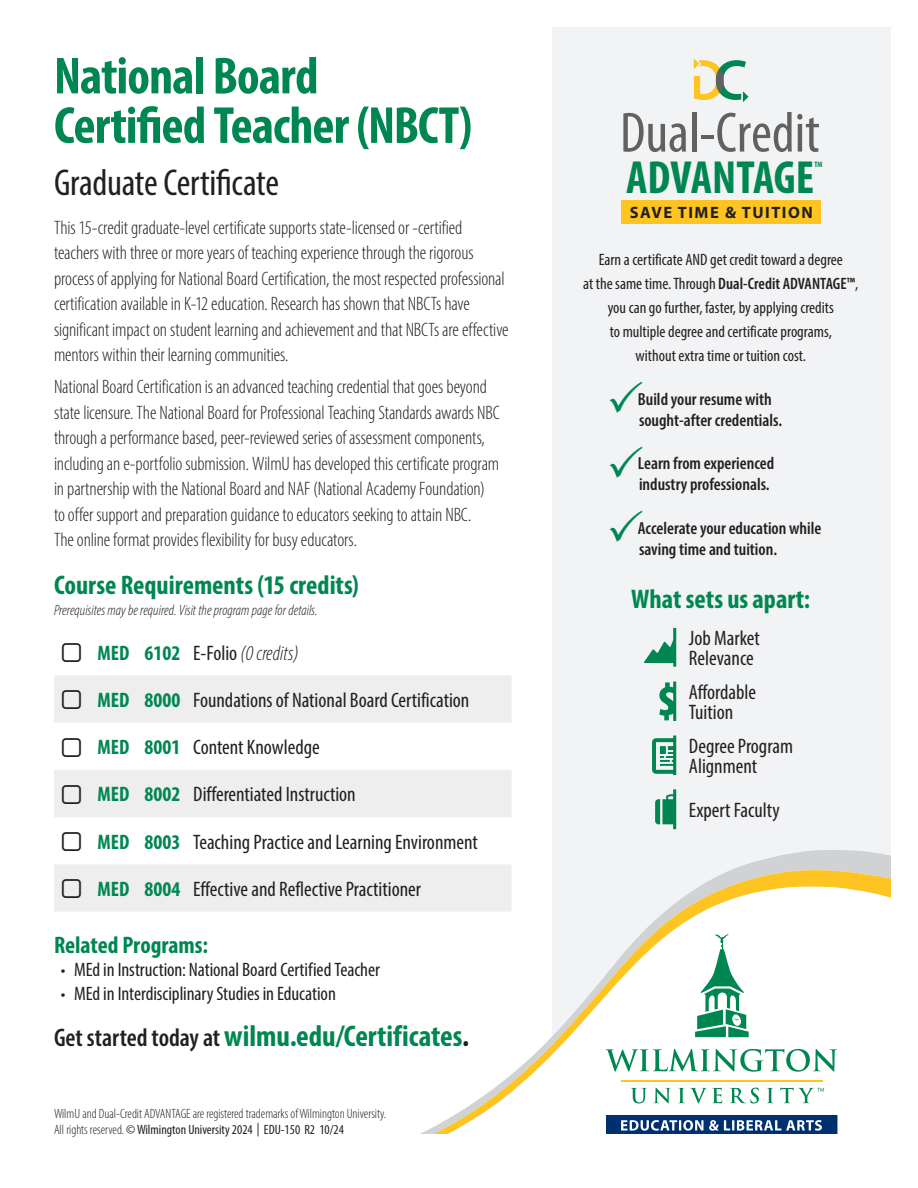
<style>
.page{position:relative;width:918px;height:1188px;background:#fff}
.page>*{position:absolute;margin:0;border:0;box-sizing:border-box;transform-origin:0 0}
.t1{font:condensed 57.15px "Myriad Pro";color:#616161}
.t2{font:700 condensed 52.5px/49.5px "Myriad Pro";letter-spacing:-.015em;color:#008751}
.t3{font:700 condensed 46.65px "Myriad Pro";color:#008751}
.t4{font:condensed 37.5px "Myriad Pro";letter-spacing:-.01em;color:#231f20}
.Course_List{font:700 condensed 30px "Myriad Pro";color:#008751}
.Body_Copy{font:700 condensed 27px "Myriad Pro";color:#008751}
.CL_Name{font:700 condensed 27px "Myriad Pro";color:#008751}
.CL_Name-2{font:700 condensed 24px "Myriad Pro";color:#008751}
.Course_List-2{font:condensed 21px/19.5px "Myriad Pro";color:#231f20}
.Course_List-3{font:700 condensed 21px "Myriad Pro";color:#008751}
.Course_List-4{font:italic 300 condensed 21px "Myriad Pro";color:#231f20}
.Body_Copy-2{font:300 condensed 19.5px/25.5px "Myriad Pro";letter-spacing:-.01em;color:#231f20}
.t5{font:condensed 19.5px "Myriad Pro";letter-spacing:-.005em;color:#231f20}
.Body_Copy-3{font:600 condensed 17.55px/21px "Myriad Pro";color:#231f20}
.Body_Copy-4{font:condensed 16.5px/24px "Myriad Pro";color:#231f20;text-align:center}
.t6{font:700 16.5px "Myriad Pro";letter-spacing:.09em;color:#231f20}
.Body_Copy-5{font:italic 300 condensed 15px "Myriad Pro";color:#231f20}
.Note{font:300 condensed 13.5px/16.2px "Myriad Pro";color:#231f20}
.t7{font:700 condensed 7.8px "Myriad Pro";color:#008751}
.s1{font-weight:400;font-style:normal}
.s2{font-weight:300}
.s3{font-weight:600;font-size:25.5px;color:#231f20}
.s4{color:#231f20}
.s5{font-weight:400}
.s6{font-weight:600}
</style>
<div class="page">
<div style="left:552px;top:27px;width:339px;height:822px;background:#f2f3f4"></div>
<div style="left:621px;top:201px;width:200px;height:23px;background:#fec422"></div>
<svg style="left:694px;top:58px;width:54px;height:44px"></svg>
<svg style="left:644px;top:628px;width:32px;height:39px"></svg>
<svg style="left:659px;top:682px;width:17px;height:39px"></svg>
<svg style="left:652px;top:735px;width:24px;height:40px"></svg>
<svg style="left:655px;top:789px;width:21px;height:40px"></svg>
<svg style="left:420px;top:849px;width:471px;height:285px"></svg>
<svg style="left:434px;top:867px;width:457px;height:267px"></svg>
<svg style="left:54px;top:675px;width:458px;height:237px;fill:#eeeeef"></svg>
<svg style="left:610px;top:381px;width:32px;height:32px"></svg>
<svg style="left:610px;top:445px;width:32px;height:32px"></svg>
<svg style="left:610px;top:510px;width:32px;height:32px"></svg>
<svg style="left:62px;top:690px;width:19px;height:19px"></svg>
<svg style="left:62px;top:737px;width:19px;height:20px"></svg>
<svg style="left:62px;top:785px;width:19px;height:19px"></svg>
<svg style="left:62px;top:832px;width:19px;height:19px"></svg>
<svg style="left:62px;top:879px;width:19px;height:19px"></svg>
<p class="t2" style="left:54px;top:50px;width:420px">National Board<br>Certified Teacher (NBCT)</p>
<p class="t4" style="left:54px;top:160px;width:226px">Graduate Certificate</p>
<p class="Body_Copy-2" style="left:54px;top:214px;width:456px">This 15-credit graduate-level certificate supports state-licensed or -certified teachers with three or more years of teaching experience through the rigorous process of applying for National Board Certification, the most respected professional certification available in K-12 education. Research has shown that NBCTs have significant impact on student learning and achievement and that NBCTs are effective mentors within their learning communities.</p>
<p class="Body_Copy-2" style="left:54px;top:374px;width:447px">National Board Certification is an advanced teaching credential that goes beyond state licensure. The National Board for Professional Teaching Standards awards NBC through a performance based, peer-reviewed series of assessment components, including an e-portfolio submission. WilmU has developed this certificate program in partnership with the National Board and NAF (National Academy Foundation) to offer support and preparation guidance to educators seeking to attain NBC.<br>The online format provides flexibility for busy educators.</p>
<p class="Body_Copy" style="left:54px;top:569px;width:306px">Course Requirements (15 credits)</p>
<p class="Body_Copy-5" style="left:54px;top:602px;width:265px">Prerequisites may be required. Visit the program page for details.</p>
<p class="Course_List-3" style="left:97px;top:640px;width:33px">MED</p>
<p class="Course_List-3" style="left:144px;top:640px;width:37px">6102</p>
<p class="Course_List-4" style="left:193px;top:640px;width:107px"><span class="s1">E-Folio</span> (0 credits)</p>
<p class="Course_List-3" style="left:97px;top:687px;width:33px">MED</p>
<p class="Course_List-3" style="left:144px;top:687px;width:37px">8000</p>
<p class="Course_List-2" style="left:193px;top:690px;width:278px">Foundations of National Board Certification</p>
<p class="Course_List-3" style="left:97px;top:734px;width:33px">MED</p>
<p class="Course_List-3" style="left:144px;top:734px;width:37px">8001</p>
<p class="Course_List-2" style="left:193px;top:737px;width:128px">Content Knowledge</p>
<p class="Course_List-3" style="left:97px;top:781px;width:33px">MED</p>
<p class="Course_List-3" style="left:144px;top:781px;width:37px">8002</p>
<p class="Course_List-2" style="left:193px;top:784px;width:164px">Differentiated Instruction</p>
<p class="Course_List-3" style="left:97px;top:829px;width:33px">MED</p>
<p class="Course_List-3" style="left:144px;top:829px;width:37px">8003</p>
<p class="Course_List-2" style="left:193px;top:832px;width:286px">Teaching Practice and Learning Environment</p>
<p class="Course_List-3" style="left:97px;top:876px;width:33px">MED</p>
<p class="Course_List-3" style="left:144px;top:876px;width:37px">8004</p>
<p class="Course_List-2" style="left:193px;top:879px;width:229px">Effective and Reflective Practitioner</p>
<p class="CL_Name-2" style="left:54px;top:930px;width:156px">Related Programs:</p>
<p class="t5" style="left:61px;top:958px;width:321px"><span class="s2">•</span> MEd in Instruction: National Board Certified Teacher</p>
<p class="t5" style="left:61px;top:981px;width:277px"><span class="s2">•</span> MEd in Interdisciplinary Studies in Education</p>
<p class="Course_List" style="left:54px;top:1017px;width:417px"><span class="s3">Get started today at</span> wilmu.edu/Certificates<span class="s4">.</span></p>
<p class="Note" style="left:54px;top:1105px;width:334px">WilmU and Dual-Credit ADVANTAGE are registered trademarks of Wilmington University.<br>All rights reserved. <span class="s5">© Wilmington University 2024 | EDU-150 R2 10/24</span></p>
<p class="t1" style="left:620px;top:98px;width:201px">Dual-Credit</p>
<p class="t3" style="left:626px;top:148px;width:189px">ADVANTAGE</p>
<p class="t7" style="left:815px;top:159px;width:10px">TM</p>
<p class="t6" style="left:630px;top:202px;width:184px">SAVE TIME &amp; TUITION</p>
<p class="Body_Copy-4" style="left:583px;top:248px;width:277px">Earn a certificate AND get credit toward a degree<br>at the same time. Through <span class="s6">Dual-Credit ADVANTAGE™</span>, you can go further, faster, by applying credits<br>to multiple degree and certificate programs,<br>without extra time or tuition cost.</p>
<p class="Body_Copy-3" style="left:638px;top:388px;width:146px">Build your resume with sought-after credentials.</p>
<p class="Body_Copy-3" style="left:638px;top:453px;width:138px">Learn from experienced industry professionals.</p>
<p class="Body_Copy-3" style="left:638px;top:517px;width:185px">Accelerate your education while saving time and tuition.</p>
<p class="CL_Name" style="left:631px;top:582px;width:180px">What sets us apart:</p>
<p class="Course_List-2" style="left:689px;top:628px;width:72px">Job Market<br>Relevance</p>
<p class="Course_List-2" style="left:689px;top:682px;width:69px">Affordable<br>Tuition</p>
<p class="Course_List-2" style="left:689px;top:736px;width:106px">Degree Program<br>Alignment</p>
<p class="Course_List-2" style="left:689px;top:800px;width:92px">Expert Faculty</p>
</div>
